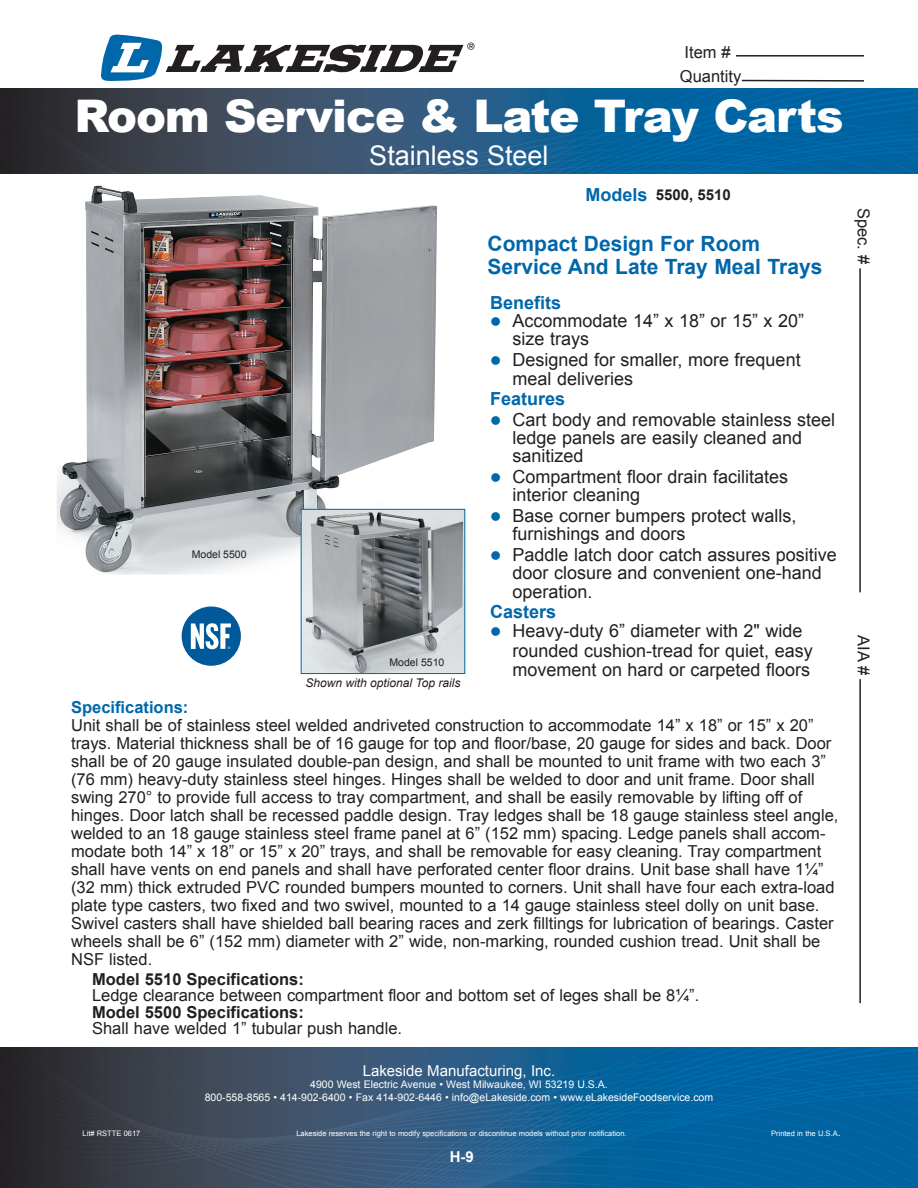
<style>
.page{position:relative;width:918px;height:1188px;background:#fff}
.page>*{position:absolute;margin:0;border:0;box-sizing:border-box;transform-origin:0 0}
.t1{font:900 45px "Arial";letter-spacing:-.025em;color:#fff}
.t2{font:27px "Arial";color:#fff}
.t3{font:700 21px/22.5px "Arial";color:#0067aa}
.t4{font:18px/18px "Arial";color:#231f20}
.t5{font:700 18px "Arial";color:#0067aa}
.t6{font:16.5px/18px "Arial";color:#231f20}
.t7{font:700 16.5px "Arial";color:#231f20}
.t8{font:700 16.5px "Arial";color:#0067aa}
.t9{font:15px "Arial";color:#fff}
.t10{font:700 15px "Arial";color:#231f20}
.t11{font:700 15px "Arial";color:#fff}
.t12{font:italic 12px "Arial";color:#231f20}
.t13{font:10.5px "Arial";color:#fff}
.t14{font:10.5px "Arial";color:#231f20}
.t15{font:7.5px "Arial";color:#fff}
.s1{color:#0067aa}
.s2{font-size:10.5px}
</style>
<div class="page">
<hr style="left:859px;top:679px;width:2px;height:324px;background:#231f20">
<hr style="left:859px;top:268px;width:2px;height:324px;background:#231f20">
<hr style="left:736px;top:55px;width:128px;height:2px;background:#231f20">
<img style="left:57px;top:186px;width:380px;height:389px">
<hr style="left:742px;top:80px;width:122px;height:2px;background:#231f20">
<img style="left:303px;top:511px;width:160px;height:161px">
<div style="left:301px;top:509px;width:164px;height:165px;border:1px solid #0067aa"></div>
<img style="left:0;top:1047px;width:918px;height:141px">
<img style="left:0;top:89px;width:918px;height:84px">
<div style="left:182px;top:607px;width:59px;height:59px;background:#00599b;border-radius:50%"></div>
<svg style="left:191px;top:623px;width:40px;height:26px"></svg>
<svg style="left:101px;top:35px;width:374px;height:46px"></svg>
<p class="t6" style="left:685px;top:43px;width:48px">Item #</p>
<p class="t6" style="left:680px;top:67px;width:63px">Quantity</p>
<p class="t1" style="left:74px;top:83px;width:771px">Room Service &amp; Late Tray Carts</p>
<p class="t2" style="left:369px;top:137px;width:181px">Stainless Steel</p>
<p class="t5" style="left:586px;top:183px;width:64px">Models</p>
<p class="t10" style="left:656px;top:185px;width:77px">5500, 5510</p>
<p class="t14" style="left:192px;top:547px;width:56px">Model 5500</p>
<p class="t14" style="left:390px;top:655px;width:56px">Model 5510</p>
<p class="t12" style="left:305px;top:675px;width:156px">Shown with optional Top rails</p>
<p class="t3" style="left:488px;top:234px;width:336px">Compact Design For Room<br>Service And Late Tray Meal Trays</p>
<p class="t5" style="left:490px;top:291px;width:73px">Benefits</p>
<p class="t4" style="left:513px;top:312px;width:293px;text-indent:-22px"><span class="s1">●</span> Accommodate 14” x 18” or 15” x 20” size trays</p>
<p class="t4" style="left:513px;top:350px;width:290px;line-height:19.5px;text-indent:-22px"><span class="s1">●</span> Designed for smaller, more frequent meal deliveries</p>
<p class="t5" style="left:490px;top:387px;width:77px">Features</p>
<p class="t4" style="left:513px;top:411px;width:324px;text-indent:-22px"><span class="s1">●</span> Cart body and removable stainless steel ledge panels are easily cleaned and sanitized</p>
<p class="t4" style="left:490px;top:468px;width:300px"><span class="s1">●</span> Compartment floor drain facilitates</p>
<p class="t4" style="left:513px;top:486px;width:129px">interior cleaning</p>
<p class="t4" style="left:490px;top:507px;width:308px"><span class="s1">●</span> Base corner bumpers protect walls,</p>
<p class="t4" style="left:513px;top:525px;width:175px">furnishings and doors</p>
<p class="t4" style="left:513px;top:545px;width:326px;line-height:18.8px;text-indent:-22px"><span class="s1">●</span> Paddle latch door catch assures positive door closure and convenient one-hand operation.</p>
<p class="t5" style="left:490px;top:600px;width:68px">Casters</p>
<p class="t4" style="left:513px;top:621px;width:302px;line-height:19.5px;text-indent:-22px"><span class="s1">●</span> Heavy-duty 6” diameter with 2" wide rounded cushion-tread for quiet, easy movement on hard or carpeted floors</p>
<p class="t8" style="left:71px;top:696px;width:119px">Specifications:</p>
<p class="t6" style="left:71px;top:717px;width:769px">Unit shall be of stainless steel welded andriveted construction to accommodate 14” x 18” or 15” x 20” trays. Material thickness shall be of 16 gauge for top and floor/base, 20 gauge for sides and back. Door shall be of 20 gauge insulated double-pan design, and shall be mounted to unit frame with two each 3” (76 mm) heavy-duty stainless steel hinges. Hinges shall be welded to door and unit frame. Door shall swing 270° to provide full access to tray compartment, and shall be easily removable by lifting off of hinges. Door latch shall be recessed paddle design. Tray ledges shall be 18 gauge stainless steel angle, welded to an 18 gauge stainless steel frame panel at 6” (152 mm) spacing. Ledge panels shall accom&shy;modate both 14” x 18” or 15” x 20” trays, and shall be removable for easy cleaning. Tray compartment shall have vents on end panels and shall have perforated center floor drains. Unit base shall have 1¼” (32 mm) thick extruded PVC rounded bumpers mounted to corners. Unit shall have four each extra-load plate type casters, two fixed and two swivel, mounted to a 14 gauge stainless steel dolly on unit base.<br>Swivel casters shall have shielded ball bearing races and zerk filltings for lubrication of bearings. Caster wheels shall be 6” (152 mm) diameter with 2” wide, non-marking, rounded cushion tread. Unit shall be NSF listed.</p>
<p class="t7" style="left:92px;top:968px;width:213px">Model 5510 Specifications:</p>
<p class="t6" style="left:92px;top:987px;width:609px">Ledge clearance between compartment floor and bottom set of leges shall be 8¼”.</p>
<p class="t7" style="left:92px;top:1001px;width:213px">Model 5500 Specifications:</p>
<p class="t6" style="left:92px;top:1020px;width:312px">Shall have welded 1” tubular push handle.</p>
<p class="t9" style="left:363px;top:1060px;width:194px">Lakeside Manufacturing, Inc.</p>
<p class="t13" style="left:310px;top:1078px;width:299px">4900 West Electric Avenue • West Milwaukee, WI 53219 U.S.A.</p>
<p class="t13" style="left:205px;top:1090px;width:510px">800-558-8565 • 414-902-6400 • Fax 414-902-6446 • info@eLakeside.com • www.eLakesideFoodservice.com</p>
<p class="t15" style="left:82px;top:1128px;width:59px">Lit# RSTTE 0617</p>
<p class="t15" style="left:296px;top:1128px;width:332px">Lakeside reserves the right to modify specifications or discontinue models without prior notification.</p>
<p class="t15" style="left:771px;top:1128px;width:71px">Printed in the U.S.A<span class="s2">.</span></p>
<p class="t11" style="left:450px;top:1147px;width:26px">H-9</p>
<p class="t6" style="left:873px;top:208px;width:58px;rotate:90deg">Spec. #</p>
<p class="t6" style="left:873px;top:635px;width:41px;rotate:90deg">AIA #</p>
</div>
